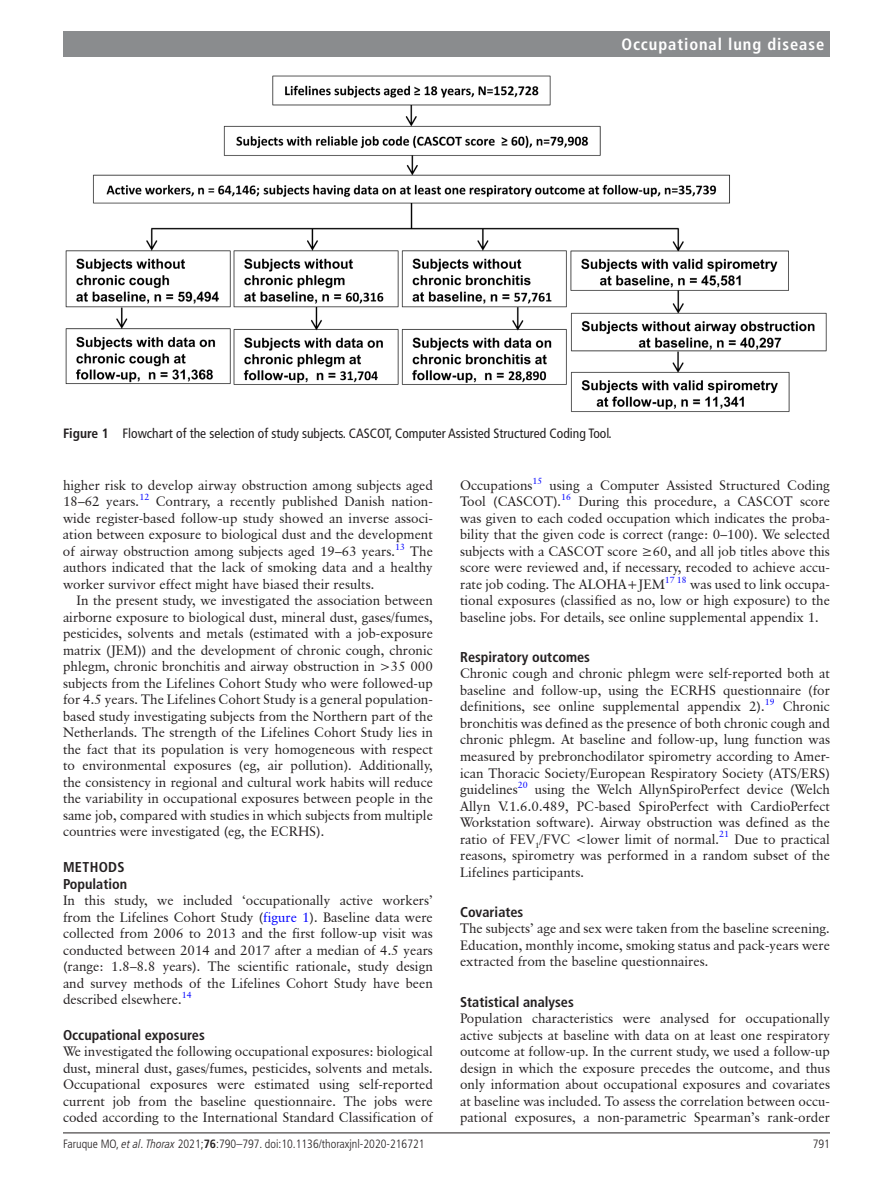
<style>
.page{position:relative;width:893px;height:1191px;background:#fff}
.page>*{position:absolute;margin:0;border:0;box-sizing:border-box;transform-origin:0 0}
.t1{font:700 condensed 16.5px "Frutiger LT Pro";letter-spacing:.055em;color:#fff}
.t2{font:700 condensed 14.25px/17.2px "Frutiger LT Pro";color:#231f20}
.t3{font:13.5px/16.5px "Classical Garamond BT";color:#231f20;text-align:justify}
.t4{font:condensed 13.5px "Frutiger LT Pro";color:#231f20}
.t5{font:300 condensed 12px "Frutiger LT Pro";color:#231f20}
.t6{font:9px "Classical Garamond BT";color:#00f}
.s1{font-weight:700}
.s2{color:#00f}
.s3{font-style:italic}
</style>
<div class="page">
<div style="left:63px;top:31px;width:767px;height:25px;background:#8a8c8e"></div>
<img style="left:65px;top:75px;width:762px;height:337px">
<hr style="left:63px;top:1132px;width:767px;height:1px;background:#231f20">
<p class="t1" style="left:621px;top:34px;width:204px">Occupational lung disease</p>
<p class="t4" style="left:63px;top:426px;width:550px"><span class="s1">Figure 1</span> Flowchart of the selection of study subjects. CASCOT, Computer Assisted Structured Coding Tool.</p>
<p class="t3" style="left:63px;top:476px;width:371px">higher risk to develop airway obstruction among subjects aged<br>18–62 years.<sup>12</sup></p>
<p class="t3" style="left:63px;top:493px;width:371px;text-indent:93px">Contrary, a recently published Danish nation&shy;wide register-based follow-up study showed an inverse associ&shy;ation between exposure to biological dust and the development of airway obstruction among subjects aged 19–63 years.<sup>13</sup> The authors indicated that the lack of smoking data and a healthy worker survivor effect might have biased their results.</p>
<p class="t3" style="left:63px;top:592px;width:371px;text-indent:14px">In the present study, we investigated the association between airborne exposure to biological dust, mineral dust, gases/fumes, pesticides, solvents and metals (estimated with a job-exposure matrix (JEM)) and the development of chronic cough, chronic phlegm, chronic bronchitis and airway obstruction in &gt;35 000 subjects from the Lifelines Cohort Study who were followed-up for 4.5 years. The Lifelines Cohort Study is a general population&shy;based study investigating subjects from the Northern part of the Netherlands. The strength of the Lifelines Cohort Study lies in the fact that its population is very homogeneous with respect to environmental exposures (eg, air pollution). Additionally, the consistency in regional and cultural work habits will reduce the variability in occupational exposures between people in the same job, compared with studies in which subjects from multiple countries were investigated (eg, the ECRHS).</p>
<p class="t2" style="left:63px;top:858px;width:66px">METHODS<br>Population</p>
<p class="t3" style="left:63px;top:892px;width:371px">In this study, we included ‘occupationally active workers’ from the Lifelines Cohort Study (<span class="s2">figure 1</span>). Baseline data were collected from 2006 to 2013 and the first follow-up visit was conducted between 2014 and 2017 after a median of 4.5 years (range: 1.8–8.8 years). The scientific rationale, study design and survey methods of the Lifelines Cohort Study have been described elsewhere.<sup>14</sup></p>
<p class="t2" style="left:63px;top:1026px;width:143px">Occupational exposures</p>
<p class="t3" style="left:63px;top:1043px;width:371px">We investigated the following occupational exposures: biological dust, mineral dust, gases/fumes, pesticides, solvents and metals.<br>Occupational exposures were estimated using self-reported current job from the baseline questionnaire. The jobs were coded according to the International Standard Classification of</p>
<p class="t3" style="left:460px;top:476px;width:84px">Occupations<sup>15</sup></p>
<p class="t3" style="left:460px;top:476px;width:371px;text-indent:89px">using a Computer Assisted Structured Coding<br>Tool (CASCOT).<sup>16</sup></p>
<p class="t3" style="left:460px;top:493px;width:371px;text-indent:118px">During this procedure, a CASCOT score was given to each coded occupation which indicates the proba&shy;bility that the given code is correct (range: 0–100). We selected subjects with a CASCOT score ≥60, and all job titles above this score were reviewed and, if necessary, recoded to achieve accu&shy;rate job coding. The ALOHA+JEM<sup>17</sup> <sup>18</sup> was used to link occupa&shy;tional exposures (classified as no, low or high exposure) to the baseline jobs. For details, see online supplemental appendix 1.</p>
<p class="t2" style="left:460px;top:648px;width:131px">Respiratory outcomes</p>
<p class="t3" style="left:460px;top:665px;width:371px">Chronic cough and chronic phlegm were self-reported both at baseline and follow-up, using the ECRHS questionnaire (for definitions, see online supplemental appendix 2).<sup>19</sup> Chronic bronchitis was defined as the presence of both chronic cough and chronic phlegm. At baseline and follow-up, lung function was measured by prebronchodilator spirometry according to Amer&shy;ican Thoracic Society/European Respiratory Society (ATS/ERS) guidelines<sup>20</sup> using the Welch AllynSpiroPerfect device (Welch Allyn V.1.6.0.489, PC-based SpiroPerfect with CardioPerfect Workstation software). Airway obstruction was defined as the ratio of FEV<sub>1</sub>/FVC &lt;lower limit of normal.</p>
<p class="t6" style="left:719px;top:828px;width:11px">21</p>
<p class="t3" style="left:460px;top:830px;width:371px;text-indent:274px">Due to practical reasons, spirometry was performed in a random subset of the Lifelines participants.</p>
<p class="t2" style="left:460px;top:903px;width:65px">Covariates</p>
<p class="t3" style="left:460px;top:920px;width:371px">The subjects’ age and sex were taken from the baseline screening.<br>Education, monthly income, smoking status and pack-years were extracted from the baseline questionnaires.</p>
<p class="t2" style="left:460px;top:993px;width:115px">Statistical analyses</p>
<p class="t3" style="left:460px;top:1010px;width:371px">Population characteristics were analysed for occupationally active subjects at baseline with data on at least one respiratory outcome at follow-up. In the current study, we used a follow-up design in which the exposure precedes the outcome, and thus only information about occupational exposures and covariates at baseline was included. To assess the correlation between occu&shy;pational exposures, a non-parametric Spearman’s rank-order</p>
<p class="t5" style="left:63px;top:1136px;width:363px">Faruque MO, <span class="s3">et al</span>. <span class="s3">Thorax</span> 2021;<span class="s1">76</span>:790–797. doi:10.1136/thoraxjnl-2020-216721</p>
<p class="t5" style="left:813px;top:1136px;width:19px">791</p>
</div>
